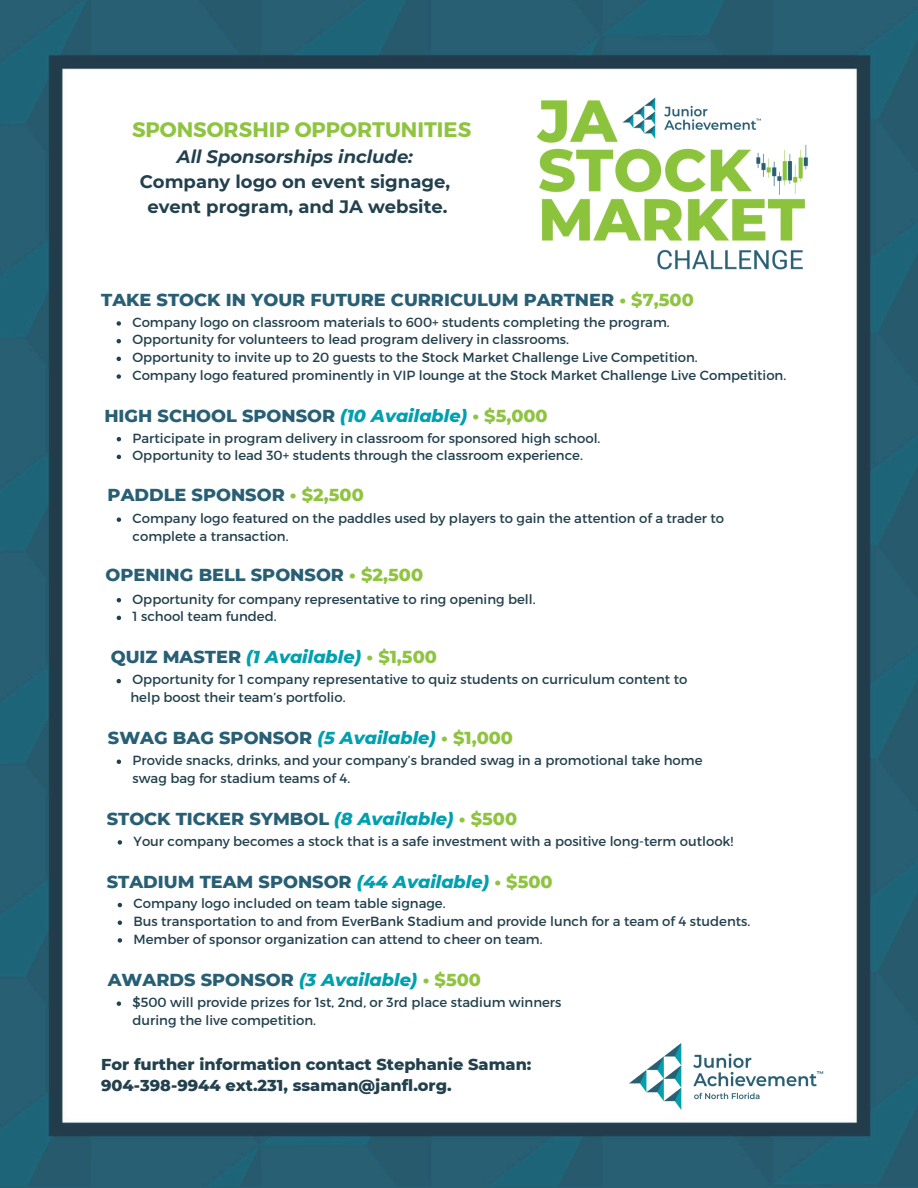
<style>
.page{position:relative;width:918px;height:1188px;background:#fff}
.page>*{position:absolute;margin:0;border:0;box-sizing:border-box;transform-origin:0 0}
.t1{font:700 21px "Montserrat";color:#8fc440}
.t2{font:700 18px/24.8px "Montserrat";color:#22404d;text-align:center}
.t3{font:800 17.7px "Montserrat";color:#285f74}
.t4{font:italic 800 17.7px "Montserrat";color:#00a0af}
.t5{font:800 16.05px/21.5px "Montserrat";color:#22404d}
.t6{font:13.2px/17.7px "Montserrat";color:#22404d}
.s1{font-style:italic}
.s2{color:#8fc440}
.s3{font-style:italic;color:#00a0af}
.s4{font-style:normal;color:#285f74}
.s5{font-style:normal;color:#8fc440}
</style>
<div class="page">
<img style="left:0;top:0;width:918px;height:1188px">
<img style="left:515px;top:79px;width:318px;height:213px">
<img style="left:629px;top:1044px;width:197px;height:65px">
<svg style="left:117px;top:679px;width:4px;height:4px"></svg>
<svg style="left:118px;top:840px;width:4px;height:5px"></svg>
<svg style="left:118px;top:903px;width:4px;height:4px"></svg>
<svg style="left:118px;top:921px;width:4px;height:4px"></svg>
<svg style="left:118px;top:938px;width:4px;height:5px"></svg>
<svg style="left:117px;top:437px;width:4px;height:4px"></svg>
<svg style="left:117px;top:455px;width:4px;height:4px"></svg>
<svg style="left:117px;top:517px;width:4px;height:5px"></svg>
<svg style="left:117px;top:598px;width:4px;height:4px"></svg>
<svg style="left:117px;top:616px;width:4px;height:4px"></svg>
<svg style="left:117px;top:321px;width:4px;height:5px"></svg>
<svg style="left:117px;top:339px;width:4px;height:4px"></svg>
<svg style="left:117px;top:357px;width:4px;height:4px"></svg>
<svg style="left:117px;top:374px;width:4px;height:5px"></svg>
<svg style="left:117px;top:1001px;width:4px;height:5px"></svg>
<svg style="left:117px;top:760px;width:4px;height:4px"></svg>
<h3 class="t1" style="left:132px;top:116px;width:341px">SPONSORSHIP OPPORTUNITIES</h3>
<h2 class="t2" style="left:140px;top:144px;width:312px"><span class="s1">All Sponsorships include:<br></span>Company logo on event signage, event program, and JA website.</h2>
<h3 class="t3" style="left:101px;top:289px;width:594px">TAKE STOCK IN YOUR FUTURE CURRICULUM PARTNER <span class="s2">• $7,500</span></h3>
<p class="t6" style="left:132px;top:313px;width:539px">Company logo on classroom materials to 600+ students completing the program.</p>
<h3 class="t6" style="left:132px;top:330px;width:438px">Opportunity for volunteers to lead program delivery in classrooms.</h3>
<p class="t6" style="left:132px;top:348px;width:567px">Opportunity to invite up to 20 guests to the Stock Market Challenge Live Competition.</p>
<p class="t6" style="left:132px;top:366px;width:655px">Company logo featured prominently in VIP lounge at the Stock Market Challenge Live Competition.</p>
<h2 class="t3" style="left:104px;top:405px;width:445px">HIGH SCHOOL SPONSOR <span class="s3">(10 Available)</span> <span class="s2">• $5,000</span></h2>
<p class="t6" style="left:133px;top:428px;width:469px">Participate in program delivery in classroom for sponsored high school.</p>
<p class="t6" style="left:133px;top:446px;width:452px">Opportunity to lead 30+ students through the classroom experience.</p>
<h3 class="t3" style="left:108px;top:483px;width:258px">PADDLE SPONSOR <span class="s2">• $2,500</span></h3>
<p class="t6" style="left:133px;top:509px;width:593px">Company logo featured on the paddles used by players to gain the attention of a trader to complete a transaction.</p>
<p class="t3" style="left:106px;top:564px;width:319px">OPENING BELL SPONSOR <span class="s2">• $2,500</span></p>
<h3 class="t6" style="left:133px;top:589px;width:405px">Opportunity for company representative to ring opening bell.</h3>
<p class="t6" style="left:133px;top:607px;width:146px">1 school team funded.</p>
<p class="t4" style="left:111px;top:646px;width:328px"><span class="s4">QUIZ MASTER</span> (1 Available) <span class="s5">• $1,500</span></p>
<p class="t6" style="left:132px;top:670px;width:556px">Opportunity for 1 company representative to quiz students on curriculum content to</p>
<p class="t6" style="left:130px;top:688px;width:217px">help boost their team’s portfolio.</p>
<h4 class="t3" style="left:108px;top:727px;width:407px">SWAG BAG SPONSOR <span class="s3">(5 Available)</span> <span class="s2">• $1,000</span></h4>
<p class="t6" style="left:133px;top:751px;width:571px">Provide snacks, drinks, and your company’s branded swag in a promotional take home swag bag for stadium teams of 4.</p>
<p class="t3" style="left:107px;top:808px;width:412px">STOCK TICKER SYMBOL <span class="s3">(8 Available)</span> <span class="s2">• $500</span></p>
<h3 class="t6" style="left:134px;top:832px;width:601px">Your company becomes a stock that is a safe investment with a positive long-term outlook!</h3>
<p class="t3" style="left:107px;top:871px;width:447px">STADIUM TEAM SPONSOR <span class="s3">(44 Available)</span> <span class="s2">• $500</span></p>
<p class="t6" style="left:134px;top:894px;width:314px">Company logo included on team table signage.</p>
<h2 class="t6" style="left:134px;top:912px;width:618px">Bus transportation to and from EverBank Stadium and provide lunch for a team of 4 students.</h2>
<p class="t6" style="left:134px;top:930px;width:411px">Member of sponsor organization can attend to cheer on team.</p>
<h3 class="t3" style="left:108px;top:968px;width:375px">AWARDS SPONSOR <span class="s3">(3 Available)</span> <span class="s2">• $500</span></h3>
<p class="t6" style="left:133px;top:993px;width:430px">$500 will provide prizes for 1st, 2nd, or 3rd place stadium winners during the live competition.</p>
<p class="t5" style="left:101px;top:1053px;width:432px">For further information contact Stephanie Saman:<br>904-398-9944 ext.231, ssaman@janfl.org.</p>
</div>
